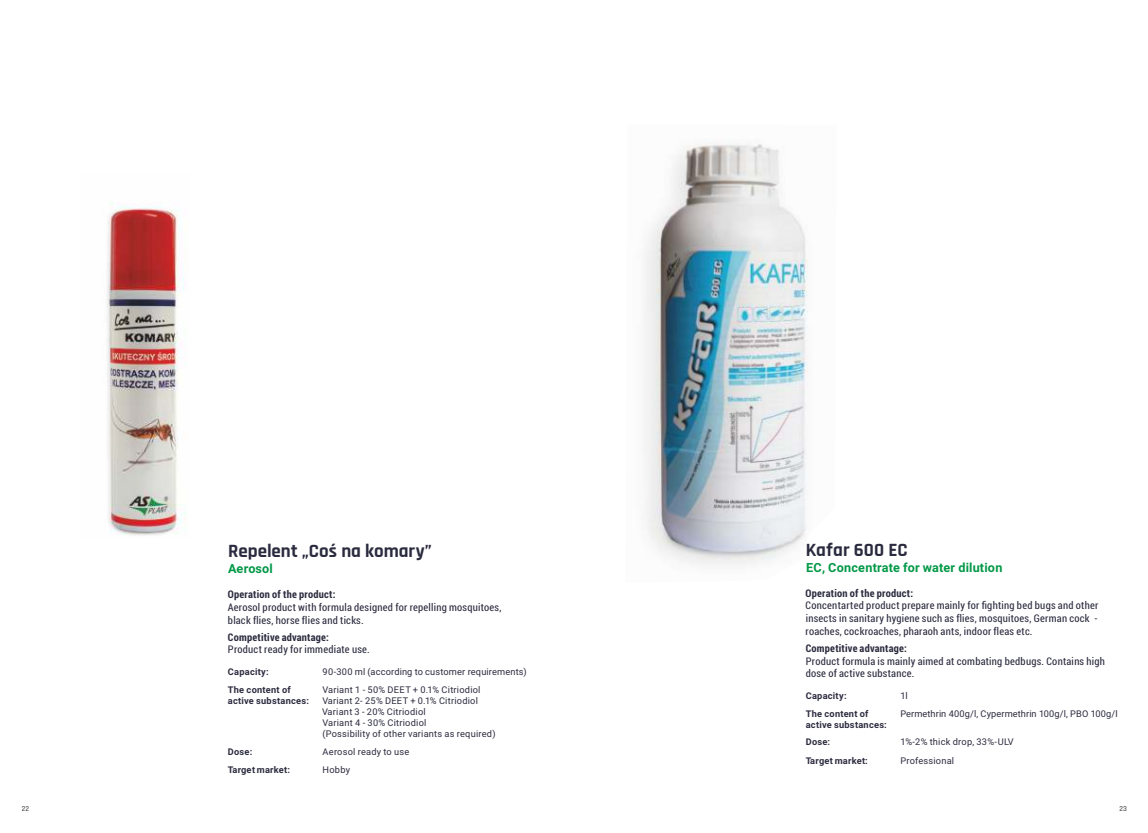
<style>
.page{position:relative;width:1148px;height:833px;background:#fff}
.page>*{position:absolute;margin:0;border:0;box-sizing:border-box;transform-origin:0 0}
.t1{font:700 18.88px "Rajdhani";color:#2b2b3f}
.t2{font:700 12.62px "Roboto";letter-spacing:.02em;color:#009846}
.t3{font:10.5px/12.6px "Roboto Condensed";letter-spacing:.02em;color:#2b2b3f}
.t4{font:700 10.5px "Roboto Condensed";letter-spacing:.02em;color:#2b2b3f}
.t5{font:9.25px/11.1px "Roboto";letter-spacing:.02em;color:#2b2b3f}
.t6{font:700 9.25px/11.1px "Roboto";letter-spacing:.025em;color:#2b2b3f}
.t7{font:500 7.5px "Rajdhani";color:#2b2a29}
</style>
<div class="page">
<img style="left:107px;top:202px;width:79px;height:333px">
<img style="left:644px;top:142px;width:164px;height:423px">
<h1 class="t1" style="left:228px;top:540px;width:205px">Repelent „Coś na komary”</h1>
<p class="t2" style="left:228px;top:563px;width:46px">Aerosol</p>
<p class="t4" style="left:228px;top:587px;width:109px">Operation of the product:</p>
<p class="t3" style="left:228px;top:600px;width:275px">Aerosol product with formula designed for repelling mosquitoes, black flies, horse flies and ticks.</p>
<p class="t4" style="left:228px;top:629px;width:103px">Competitive advantage:</p>
<p class="t3" style="left:228px;top:643px;width:143px">Product ready for immediate use.</p>
<p class="t6" style="left:228px;top:667px;width:42px">Capacity:</p>
<p class="t5" style="left:322px;top:667px;width:205px">90-300 ml (according to customer requirements)</p>
<p class="t6" style="left:228px;top:685px;width:83px">The content of active substances:</p>
<p class="t5" style="left:322px;top:685px;width:175px">Variant 1 - 50% DEET + 0.1% Citriodiol Variant 2- 25% DEET + 0.1% Citriodiol Variant 3 - 20% Citriodiol<br>Variant 4 - 30% Citriodiol<br>(Possibility of other variants as required)</p>
<p class="t6" style="left:228px;top:746px;width:26px">Dose:</p>
<p class="t5" style="left:322px;top:746px;width:88px">Aerosol ready to use</p>
<p class="t6" style="left:228px;top:765px;width:64px">Target market:</p>
<p class="t5" style="left:322px;top:765px;width:29px">Hobby</p>
<h1 class="t1" style="left:805px;top:538px;width:103px">Kafar 600 EC</h1>
<p class="t2" style="left:806px;top:562px;width:198px">EC, Concentrate for water dilution</p>
<p class="t4" style="left:805px;top:585px;width:109px">Operation of the product:</p>
<p class="t3" style="left:805px;top:599px;width:294px;text-align:justify">Concentarted product prepare mainly for fighting bed bugs and other insects in sanitary hygiene such as flies, mosquitoes, German cock - roaches, cockroaches, pharaoh ants, indoor fleas etc.</p>
<p class="t4" style="left:805px;top:640px;width:103px">Competitive advantage:</p>
<p class="t3" style="left:805px;top:654px;width:301px">Product formula is mainly aimed at combating bedbugs. Contains high dose of active substance.</p>
<p class="t6" style="left:805px;top:691px;width:42px">Capacity:</p>
<p class="t5" style="left:900px;top:691px;width:9px">1l</p>
<p class="t6" style="left:805px;top:708px;width:83px">The content of active substances:</p>
<p class="t5" style="left:900px;top:708px;width:219px">Permethrin 400g/l, Cypermethrin 100g/l, PBO 100g/l</p>
<p class="t6" style="left:805px;top:737px;width:26px">Dose:</p>
<p class="t5" style="left:900px;top:737px;width:115px">1%-2% thick drop, 33%-ULV</p>
<p class="t6" style="left:805px;top:755px;width:64px">Target market:</p>
<p class="t5" style="left:900px;top:755px;width:55px">Professional</p>
<p class="t7" style="left:22px;top:804px;width:9px">22</p>
<p class="t7" style="left:1119px;top:804px;width:9px">23</p>
</div>
